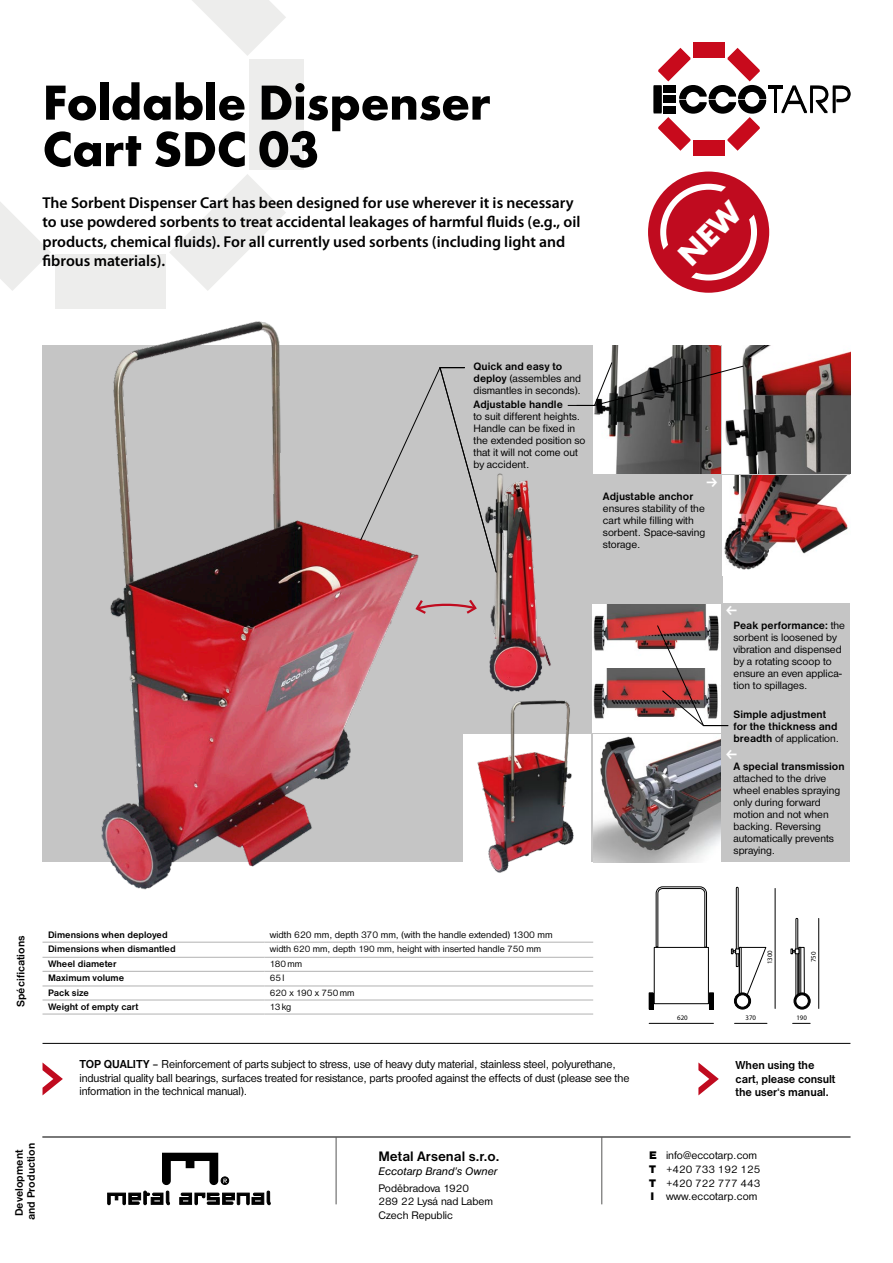
<style>
.page{position:relative;width:893px;height:1263px;background:#fff}
.page>*{position:absolute;margin:0;border:0;box-sizing:border-box;transform-origin:0 0}
.titulek_14{font:700 51px/46.5px "Futura TOT";letter-spacing:-.01em;color:#000}
.text_perex_14{font:600 15.75px/19.5px "Myriad Pro";color:#000}
.t1{font:700 14.25px "Nimbus Sans DOT";color:#000}
.text_14{font:12px/13.5px "Nimbus Sans DOT";letter-spacing:-.01em;color:#000}
.text_14-2{font:700 12px/13.5px "Nimbus Sans DOT";letter-spacing:-.01em;color:#000}
.t2{font:11.4px/13.6px "Nimbus Sans DOT";color:#000}
.t3{font:italic 11.4px/16.5px "Nimbus Sans DOT";color:#000}
.titulek_tech_udaje_1{font:700 11.25px/12px "Nimbus Sans DOT";color:#000;text-align:center}
.popisky_14{font:11.1px/12px "Nimbus Sans DOT";color:#000}
.popisky_14-2{font:700 11.1px/12px "Nimbus Sans DOT";color:#000}
.tabulka_prislusenstv{font:10.05px "Nimbus Sans DOT";color:#000}
.tabulka_text_bold_14{font:700 9.75px "Nimbus Sans DOT";color:#000}
.tabulka_text_14{font:9.75px "Nimbus Sans DOT";color:#000}
.t4{font:6.9px "Myriad Pro";color:#000}
.s1{font-weight:700}
.s2{font-weight:400}
.s3{font-style:normal}
.s4{font-family:"Nimbus Sans DOT Blac"}
</style>
<div class="page">
<div style="left:693px;top:43px;width:32px;height:14px;background:#c80a1c"></div>
<div style="left:654px;top:85px;width:8px;height:27px;background:#303030"></div>
<hr style="left:774px;top:89px;width:2px;height:23px;background:#000">
<hr style="left:768px;top:85px;width:15px;height:3px;background:#000">
<div style="left:55px;top:254px;width:110px;height:54px;background:#ededec"></div>
<div style="left:249px;top:60px;width:55px;height:110px;background:#ededec"></div>
<svg style="left:0;top:202px;width:51px;height:89px"></svg>
<svg style="left:169px;top:174px;width:117px;height:117px"></svg>
<svg style="left:192px;top:0;width:94px;height:56px"></svg>
<div style="left:693px;top:142px;width:32px;height:14px;background:#c80a1c"></div>
<div style="left:654px;top:86px;width:8px;height:27px;background:#000"></div>
<svg style="left:781px;top:85px;width:69px;height:28px"></svg>
<hr style="left:774px;top:90px;width:2px;height:23px;background:#000">
<hr style="left:768px;top:86px;width:15px;height:3px;background:#000">
<svg style="left:658px;top:48px;width:108px;height:103px"></svg>
<hr style="left:336px;top:1137px;width:1px;height:67px;background:#565655">
<hr style="left:601px;top:1137px;width:1px;height:67px;background:#565655">
<hr style="left:42px;top:1136px;width:808px;height:1px;background:#000">
<svg style="left:107px;top:1152px;width:164px;height:53px"></svg>
<hr style="left:43px;top:942px;width:221px;height:1px;background:#b2b2b2">
<hr style="left:264px;top:942px;width:329px;height:1px;background:#b2b2b2">
<hr style="left:43px;top:957px;width:221px;height:1px;background:#b2b2b2">
<hr style="left:264px;top:957px;width:329px;height:1px;background:#b2b2b2">
<hr style="left:43px;top:971px;width:221px;height:1px;background:#b2b2b2">
<hr style="left:264px;top:971px;width:329px;height:1px;background:#b2b2b2">
<hr style="left:43px;top:985px;width:221px;height:1px;background:#b2b2b2">
<hr style="left:264px;top:985px;width:329px;height:1px;background:#b2b2b2">
<hr style="left:43px;top:1000px;width:221px;height:1px;background:#b2b2b2">
<hr style="left:264px;top:1000px;width:329px;height:1px;background:#b2b2b2">
<hr style="left:43px;top:1014px;width:221px;height:1px;background:#b2b2b2">
<hr style="left:264px;top:1014px;width:329px;height:1px;background:#b2b2b2">
<hr style="left:775px;top:888px;width:1px;height:120px;background:#000">
<hr style="left:818px;top:918px;width:1px;height:90px;background:#000">
<hr style="left:734px;top:1023px;width:33px;height:1px;background:#000">
<svg style="left:793px;top:1023px;width:17px;height:1px"></svg>
<hr style="left:649px;top:1023px;width:64px;height:1px;background:#000">
<div style="left:794px;top:993px;width:16px;height:16px;background:#0a0a0a;border-radius:50%"></div>
<div style="left:794px;top:993px;width:16px;height:16px;border:1px solid #000;border-radius:50%"></div>
<div style="left:796px;top:995px;width:12px;height:12px;background:#fff;border-radius:50%"></div>
<div style="left:796px;top:994px;width:12px;height:13px;border:1px solid #000;border-radius:50%"></div>
<svg style="left:791px;top:918px;width:8px;height:80px"></svg>
<div style="left:654px;top:947px;width:55px;height:57px;border:1px solid #000"></div>
<svg style="left:656px;top:886px;width:51px;height:62px"></svg>
<div style="left:734px;top:993px;width:17px;height:16px;background:#000;border-radius:50%"></div>
<div style="left:734px;top:993px;width:17px;height:16px;border:1px solid #000;border-radius:50%"></div>
<div style="left:736px;top:995px;width:13px;height:12px;background:#fff;border-radius:50%"></div>
<div style="left:736px;top:994px;width:13px;height:13px;border:1px solid #000;border-radius:50%"></div>
<svg style="left:731px;top:887px;width:35px;height:114px"></svg>
<hr style="left:709px;top:993px;width:4px;height:16px;background:#000">
<div style="left:709px;top:992px;width:5px;height:17px;border:1px solid #000"></div>
<div style="left:649px;top:992px;width:4px;height:17px;border:1px solid #000"></div>
<div style="left:43px;top:345px;width:807px;height:517px;background:#c5c5c5"></div>
<img style="left:593px;top:345px;width:128px;height:128px">
<div style="left:723px;top:475px;width:127px;height:128px;background:#fff"></div>
<img style="left:724px;top:475px;width:124px;height:95px">
<img style="left:593px;top:605px;width:127px;height:64px">
<img style="left:593px;top:735px;width:128px;height:127px">
<img style="left:723px;top:345px;width:127px;height:128px">
<svg style="left:43px;top:1063px;width:20px;height:32px"></svg>
<svg style="left:698px;top:1062px;width:21px;height:33px"></svg>
<svg style="left:593px;top:669px;width:127px;height:63px"></svg>
<svg style="left:657px;top:625px;width:72px;height:101px"></svg>
<svg style="left:567px;top:362px;width:177px;height:44px"></svg>
<div style="left:463px;top:735px;width:128px;height:127px;background:#fff"></div>
<img style="left:474px;top:700px;width:106px;height:173px">
<img style="left:101px;top:321px;width:311px;height:569px">
<svg style="left:415px;top:600px;width:48px;height:14px"></svg>
<img style="left:463px;top:473px;width:88px;height:219px">
<hr style="left:43px;top:1043px;width:807px;height:1px;background:#000">
<svg style="left:360px;top:367px;width:137px;height:206px"></svg>
<div style="left:648px;top:172px;width:121px;height:121px;background:#c00b1f;border-radius:50%"></div>
<svg style="left:656px;top:180px;width:105px;height:104px"></svg>
<p class="titulek_14" style="left:43px;top:78px;width:450px">Foldable Dispenser<br>Cart SDC 03</p>
<p class="text_perex_14" style="left:43px;top:193px;width:539px">The Sorbent Dispenser Cart has been designed for use wherever it is necessary to use powdered sorbents to treat accidental leakages of harmful fluids (e.g., oil products, chemical fluids). For all currently used sorbents (including light and fibrous materials).</p>
<p class="popisky_14" style="left:474px;top:360px;width:109px"><span class="s1">Quick and easy to deploy</span> (assembles and dismantles in seconds).</p>
<p class="popisky_14" style="left:474px;top:398px;width:113px"><span class="s1">Adjustable handle<br></span>to suit different heights.<br>Handle can be fixed in the extended position so that it will not come out by accident.</p>
<p class="popisky_14" style="left:603px;top:490px;width:104px"><span class="s1">Adjustable anchor </span>ensures stability of the cart while filling with sorbent. Space-saving storage.</p>
<p class="popisky_14" style="left:733px;top:620px;width:113px"><span class="s1">Peak performance:</span> the sorbent is loosened by vibration and dispensed by a rotating scoop to ensure an even applica&shy;tion to spillages.</p>
<p class="popisky_14-2" style="left:733px;top:708px;width:107px">Simple adjustment for the thickness and breadth <span class="s2">of application.</span></p>
<p class="popisky_14" style="left:733px;top:760px;width:113px"><span class="s1">A special transmission </span>attached to the drive wheel enables spraying only during forward motion and not when backing. Reversing automatically prevents spraying.</p>
<p class="titulek_tech_udaje_1" style="left:15px;top:1007px;width:73px;rotate:-90deg">Spécifications</p>
<p class="tabulka_text_bold_14" style="left:48px;top:929px;width:121px">Dimensions when deployed</p>
<p class="tabulka_prislusenstv" style="left:270px;top:929px;width:284px">width 620 mm, depth 370 mm, (with the handle extended) 1300 mm</p>
<p class="tabulka_text_bold_14" style="left:48px;top:943px;width:129px">Dimensions when dismantled</p>
<p class="tabulka_text_14" style="left:270px;top:943px;width:273px">width 620 mm, depth 190 mm, height with inserted handle 750 mm</p>
<p class="tabulka_text_bold_14" style="left:48px;top:958px;width:70px">Wheel diameter</p>
<p class="tabulka_text_14" style="left:270px;top:958px;width:34px">180mm</p>
<p class="tabulka_text_bold_14" style="left:48px;top:972px;width:78px">Maximum volume</p>
<p class="tabulka_text_14" style="left:270px;top:972px;width:16px">65l</p>
<p class="tabulka_text_bold_14" style="left:48px;top:987px;width:42px">Pack size</p>
<p class="tabulka_text_14" style="left:270px;top:987px;width:86px">620 x 190 x 750mm</p>
<p class="tabulka_text_bold_14" style="left:48px;top:1001px;width:92px">Weight of empty cart</p>
<p class="tabulka_text_14" style="left:270px;top:1001px;width:23px">13kg</p>
<p class="t4" style="left:766px;top:964px;width:16px;rotate:-90deg">1300</p>
<p class="t4" style="left:809px;top:962px;width:12px;rotate:-90deg">750</p>
<p class="t4" style="left:677px;top:1014px;width:12px">620</p>
<p class="t4" style="left:746px;top:1014px;width:12px">370</p>
<p class="t4" style="left:796px;top:1014px;width:12px">190</p>
<p class="text_14" style="left:80px;top:1058px;width:551px"><span class="s1">TOP QUALITY</span> – Reinforcement of parts subject to stress, use of heavy duty material, stainless steel, polyurethane, industrial quality ball bearings, surfaces treated for resistance, parts proofed against the effects of dust (please see the information in the technical manual).</p>
<p class="text_14-2" style="left:736px;top:1059px;width:101px">When using the cart, please consult the user‘s manual.</p>
<p class="titulek_tech_udaje_1" style="left:13px;top:1220px;width:79px;rotate:-90deg">Development and Production</p>
<p class="t1" style="left:378px;top:1148px;width:122px">Metal Arsenal s.r.o.</p>
<p class="t3" style="left:378px;top:1163px;width:121px">Eccotarp Brand’s Owner<br><span class="s3">Poděbradova 1920</span></p>
<p class="t2" style="left:378px;top:1195px;width:116px">289 22 Lysá nad Labem</p>
<p class="t2" style="left:378px;top:1208px;width:76px">Czech Republic</p>
<p class="t2" style="left:649px;top:1149px;width:113px"><span class="s4">E</span> info@eccotarp.com<br><span class="s4">T</span> +420 733 192 125<br><span class="s4">T</span> +420 722 777 443<br><span class="s4">I</span> www.eccotarp.com</p>
</div>
